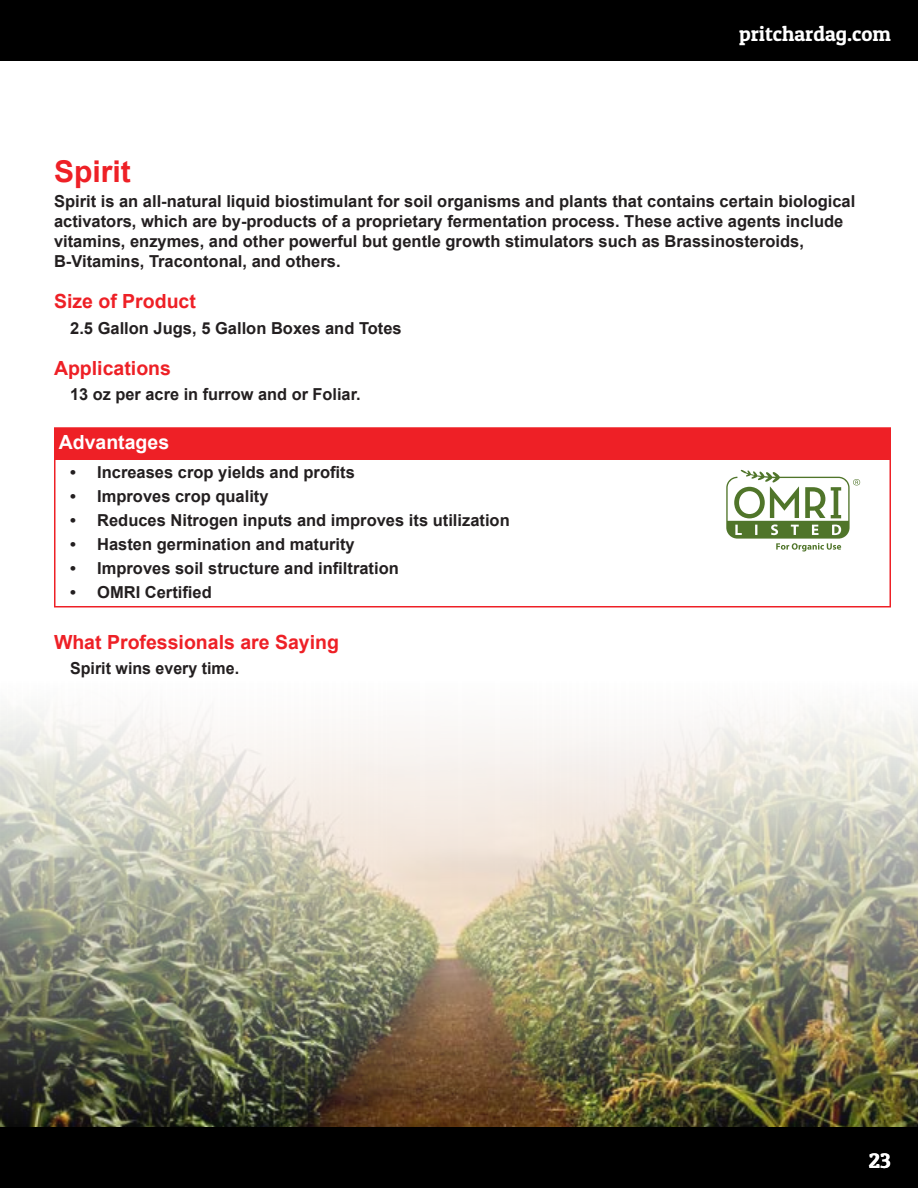
<style>
.page{position:relative;width:918px;height:1188px;background:#fff}
.page>*{position:absolute;margin:0;border:0;box-sizing:border-box;transform-origin:0 0}
.t1{font:700 30px "Arial";color:#ee2026}
.t2{font:21px "Patua One";color:#fff}
.t3{font:700 19.5px "Arial";color:#ee2026}
.t4{font:700 19.5px "Arial";color:#fff}
.t5{font:700 16.5px/19.8px "Arial";color:#231f20}
</style>
<div class="page">
<img style="left:1px;top:710px;width:917px;height:417px">
<img style="left:0;top:674px;width:1px;height:514px">
<div style="left:0;top:0;width:918px;height:61px;background:#000"></div>
<div style="left:0;top:1127px;width:918px;height:61px;background:#000"></div>
<div style="left:55px;top:428px;width:835px;height:31px;background:#ee2026"></div>
<div style="left:54px;top:427px;width:837px;height:181px;border:2px solid #ee2026"></div>
<svg style="left:726px;top:470px;width:134px;height:82px"></svg>
<p class="t1" style="left:54px;top:150px;width:78px">Spirit</p>
<p class="t2" style="left:739px;top:20px;width:153px">pritchardag.com</p>
<p class="t5" style="left:54px;top:192px;width:803px">Spirit is an all-natural liquid biostimulant for soil organisms and plants that contains certain biological activators, which are by-products of a proprietary fermentation process. These active agents include vitamins, enzymes, and other powerful but gentle growth stimulators such as Brassinosteroids, B-Vitamins, Tracontonal, and others.</p>
<p class="t3" style="left:54px;top:287px;width:143px">Size of Product</p>
<p class="t5" style="left:70px;top:318px;width:333px">2.5 Gallon Jugs, 5 Gallon Boxes and Totes</p>
<p class="t3" style="left:54px;top:354px;width:119px">Applications</p>
<p class="t5" style="left:70px;top:385px;width:292px">13 oz per acre in furrow and or Foliar.</p>
<p class="t4" style="left:59px;top:429px;width:112px">Advantages</p>
<p class="t5" style="left:70px;top:462px;width:286px">• Increases crop yields and profits</p>
<p class="t5" style="left:70px;top:486px;width:200px">• Improves crop quality</p>
<p class="t5" style="left:70px;top:510px;width:441px">• Reduces Nitrogen inputs and improves its utilization</p>
<p class="t5" style="left:70px;top:534px;width:286px">• Hasten germination and maturity</p>
<p class="t5" style="left:70px;top:558px;width:330px">• Improves soil structure and infiltration</p>
<p class="t5" style="left:70px;top:582px;width:143px">• OMRI Certified</p>
<p class="t3" style="left:54px;top:628px;width:287px">What Professionals are Saying</p>
<p class="t5" style="left:70px;top:659px;width:171px">Spirit wins every time.</p>
<p class="t2" style="left:869px;top:1147px;width:24px">23</p>
</div>
